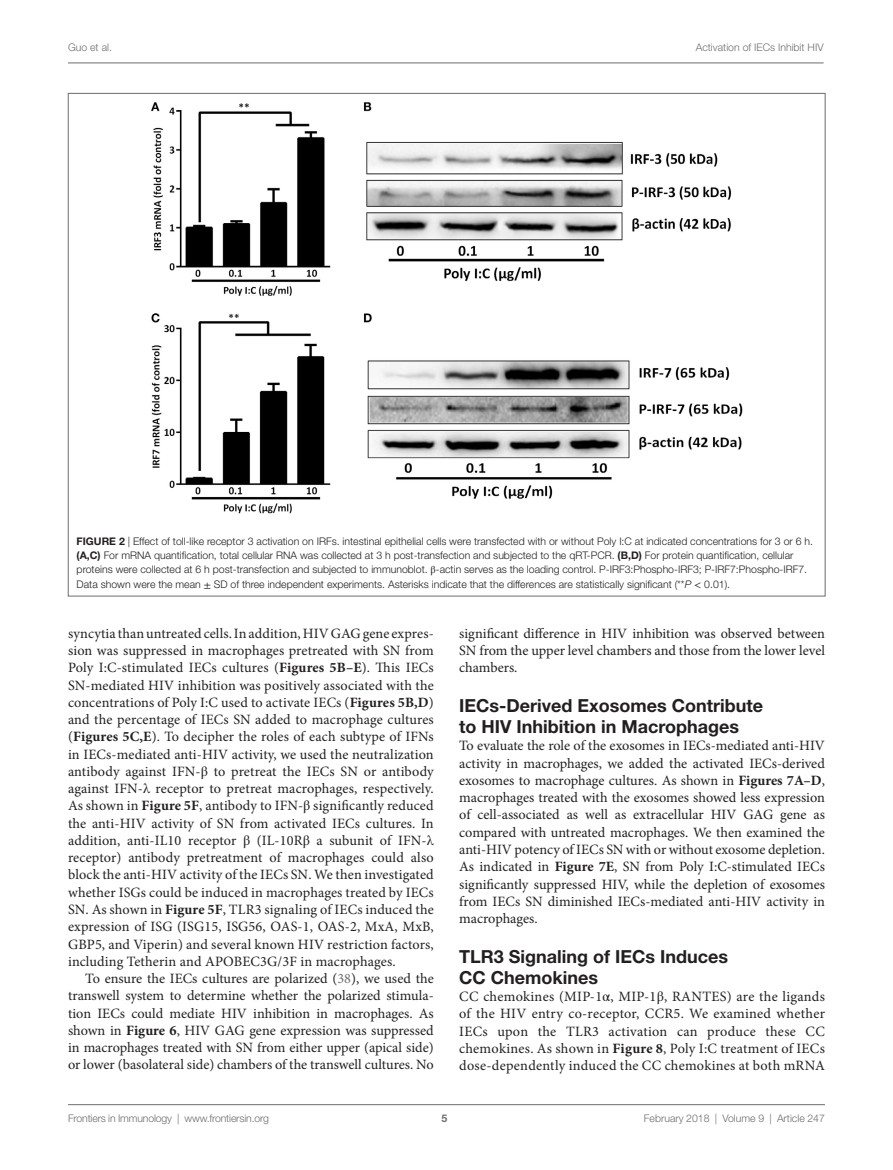
<style>
.page{position:relative;width:893px;height:1170px;background:#fff}
.page>*{position:absolute;margin:0;border:0;box-sizing:border-box;transform-origin:0 0}
.t1{font:700 18px/21px "Helvetica Neue LT Std";color:#231f20}
.t2{font:14.25px/17.2px "Minion Pro";color:#231f20;text-align:justify}
.t3{font:300 10.5px/14.2px "Helvetica Neue LT Std";color:#231f20}
.t4{font:300 10.5px "Helvetica Neue LT Std";color:#6c6d70}
.t5{font:700 10.5px "Helvetica Neue LT Std";color:#6c6d70}
.s1{font-weight:700}
.s2{font-family:"STIX General";font-weight:400}
.s3{font-style:italic}
.s4{font-family:"STIX General"}
.s5{color:#6c6d70}
</style>
<div class="page">
<img style="left:151px;top:102px;width:592px;height:412px">
<hr style="left:68px;top:1104px;width:757px;height:1px;background:#6c6d70">
<hr style="left:68px;top:63px;width:755px;height:1px;background:#6c6d70">
<p class="t4" style="left:68px;top:41px;width:45px">Guo et al.</p>
<p class="t4" style="left:696px;top:41px;width:129px">Activation of IECs Inhibit HIV</p>
<p class="t3" style="left:77px;top:533px;width:738px"><span class="s1">Figure 2</span> | Effect of toll-like receptor 3 activation on IRFs. intestinal epithelial cells were transfected with or without Poly I:C at indicated concentrations for 3 or 6 h. <span class="s1">(A,C)</span> For mRNA quantification, total cellular RNA was collected at 3 h post-transfection and subjected to the qRT-PCR. <span class="s1">(B,D)</span> For protein quantification, cellular proteins were collected at 6 h post-transfection and subjected to immunoblot. <span class="s2">β</span>-actin serves as the loading control. P-IRF3:Phospho-IRF3; P-IRF7:Phospho-IRF7.<br>Data shown were the mean <span class="s2">±</span> SD of three independent experiments. Asterisks indicate that the differences are statistically significant (**<span class="s3">P</span> <span class="s2">&lt;</span> 0.01).</p>
<p class="t2" style="left:68px;top:624px;width:367px">syncytia than untreated cells. In addition, HIV GAG gene expres&shy;sion was suppressed in macrophages pretreated with SN from Poly I:C-stimulated IECs cultures (<span class="s1">Figures 5B–E</span>). This IECs SN-mediated HIV inhibition was positively associated with the concentrations of Poly I:C used to activate IECs (<span class="s1">Figures 5B,D</span>) and the percentage of IECs SN added to macrophage cultures (<span class="s1">Figures 5C,E</span>). To decipher the roles of each subtype of IFNs in IECs-mediated anti-HIV activity, we used the neutralization antibody against IFN-<span class="s4">β</span> to pretreat the IECs SN or antibody against IFN-<span class="s4">λ</span> receptor to pretreat macrophages, respectively.<br>As shown in <span class="s1">Figure 5F</span>, antibody to IFN-<span class="s4">β</span> significantly reduced the anti-HIV activity of SN from activated IECs cultures. In addition, anti-IL10 receptor <span class="s4">β</span> (IL-10R<span class="s4">β</span> a subunit of IFN-<span class="s4">λ </span>receptor) antibody pretreatment of macrophages could also block the anti-HIV activity of the IECs SN. We then investigated whether ISGs could be induced in macrophages treated by IECs SN. As shown in <span class="s1">Figure 5F</span>, TLR3 signaling of IECs induced the expression of ISG (ISG15, ISG56, OAS-1, OAS-2, MxA, MxB, GBP5, and Viperin) and several known HIV restriction factors, including Tetherin and APOBEC3G/3F in macrophages.</p>
<p class="t2" style="left:68px;top:969px;width:367px;text-indent:17px">To ensure the IECs cultures are polarized (<span class="s5">38</span>), we used the transwell system to determine whether the polarized stimula&shy;tion IECs could mediate HIV inhibition in macrophages. As shown in <span class="s1">Figure 6</span>, HIV GAG gene expression was suppressed in macrophages treated with SN from either upper (apical side) or lower (basolateral side) chambers of the transwell cultures. No</p>
<p class="t2" style="left:459px;top:624px;width:367px">significant difference in HIV inhibition was observed between SN from the upper level chambers and those from the lower level chambers.</p>
<p class="t1" style="left:459px;top:694px;width:305px">IECs-Derived Exosomes Contribute to HIV Inhibition in Macrophages</p>
<p class="t2" style="left:459px;top:737px;width:367px">To evaluate the role of the exosomes in IECs-mediated anti-HIV activity in macrophages, we added the activated IECs-derived exosomes to macrophage cultures. As shown in <span class="s1">Figures 7A–D</span>, macrophages treated with the exosomes showed less expression of cell-associated as well as extracellular HIV GAG gene as compared with untreated macrophages. We then examined the anti-HIV potency of IECs SN with or without exosome depletion.<br>As indicated in <span class="s1">Figure 7E</span>, SN from Poly I:C-stimulated IECs significantly suppressed HIV, while the depletion of exosomes from IECs SN diminished IECs-mediated anti-HIV activity in macrophages.</p>
<p class="t1" style="left:459px;top:945px;width:270px">TLR3 Signaling of IECs Induces<br>CC Chemokines</p>
<p class="t2" style="left:459px;top:987px;width:367px">CC chemokines (MIP-1<span class="s4">α</span>, MIP-1<span class="s4">β</span>, RANTES) are the ligands of the HIV entry co-receptor, CCR5. We examined whether IECs upon the TLR3 activation can produce these CC chemokines. As shown in <span class="s1">Figure 8</span>, Poly I:C treatment of IECs dose-dependently induced the CC chemokines at both mRNA</p>
<p class="t4" style="left:68px;top:1111px;width:203px">Frontiers in Immunology | www.frontiersin.org</p>
<p class="t4" style="left:644px;top:1111px;width:183px">February 2018 | Volume 9 | Article 247</p>
<p class="t5" style="left:441px;top:1111px;width:7px">5</p>
</div>
